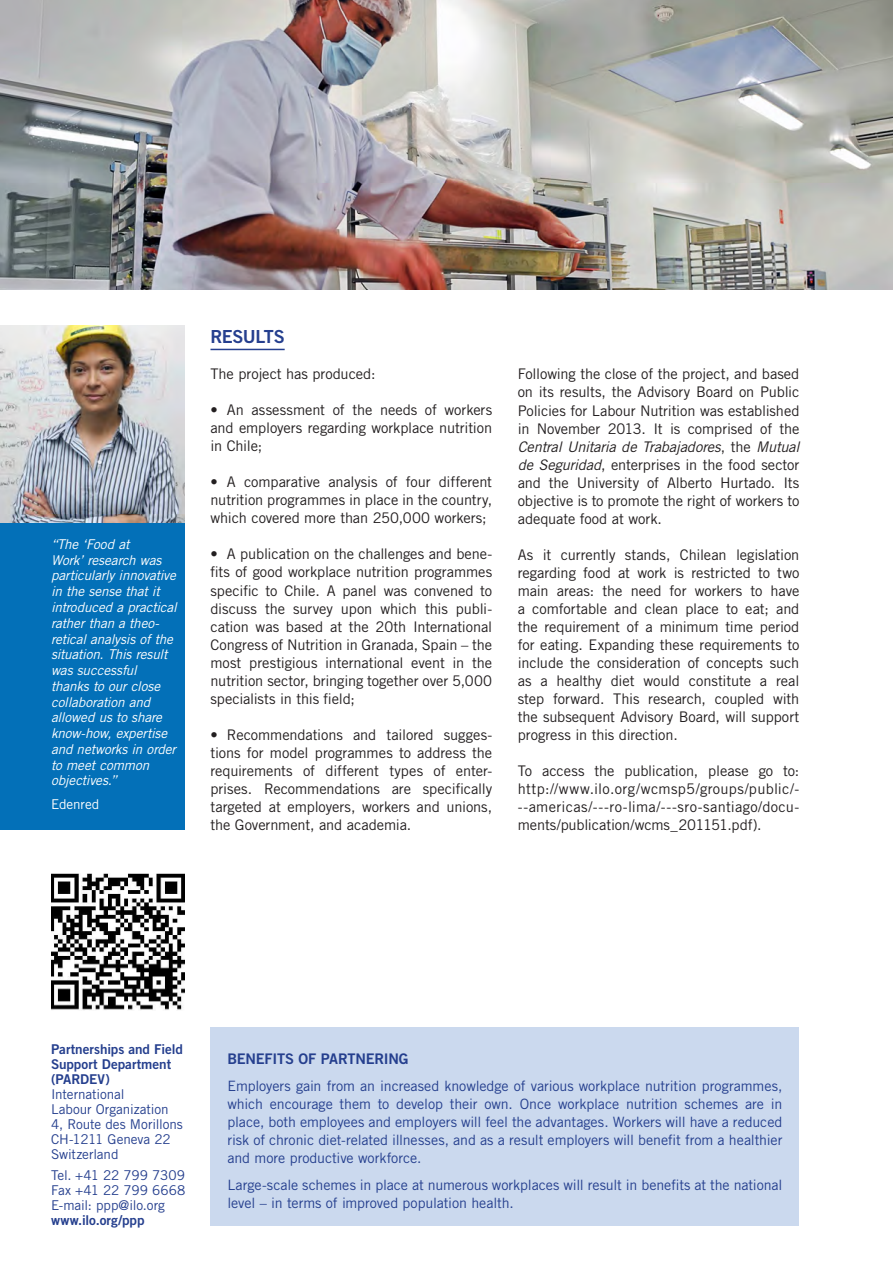
<style>
.page{position:relative;width:893px;height:1263px;background:#fff}
.page>*{position:absolute;margin:0;border:0;box-sizing:border-box;transform-origin:0 0}
.intro{font:18px "Trade Gothic LT Std Bd 2";letter-spacing:-.03em;color:#253f8e}
.intro-2{font:14.7px/18px "Trade Gothic LT Std";letter-spacing:-.005em;color:#231f20;text-align:justify}
.intro-3{font:14.7px "Trade Gothic LT Std Bd 2";letter-spacing:-.02em;color:#253f8e}
.body{font:14.25px/18px "Trade Gothic LT Std";letter-spacing:-.005em;color:#253f8e;text-align:justify}
.citations{font:italic 13.5px/15.8px "Trade Gothic LT Std";letter-spacing:-.01em;color:#fff}
.t1{font:13.5px/15px "Trade Gothic LT Std";letter-spacing:-.005em;color:#253f8e}
.t2{font:13.5px/15px "Trade Gothic LT Std Bd 2";color:#253f8e}
.citations-2{font:13.5px "Trade Gothic LT Std";letter-spacing:-.005em;color:#fff}
.s1{font-style:italic}
</style>
<div class="page">
<img style="left:51px;top:874px;width:134px;height:136px">
<img style="left:0;top:325px;width:185px;height:198px">
<img style="left:0;top:0;width:893px;height:289px">
<div style="left:0;top:523px;width:185px;height:306px;background:#0370b8"></div>
<div style="left:210px;top:1027px;width:589px;height:198px;background:#cbd9ee"></div>
<hr style="left:210px;top:349px;width:75px;height:1px;background:#253f8e">
<p class="citations" style="left:51px;top:536px;width:127px">“The ‘Food at<br>Work’ research was particularly innovative in the sense that it introduced a practical rather than a theo&shy;retical analysis of the situation. This result was successful</p>
<p class="citations" style="left:51px;top:678px;width:127px">thanks to our close collaboration and allowed us to share know-how, expertise and networks in order to meet common objectives.”</p>
<p class="citations-2" style="left:51px;top:796px;width:50px">Edenred</p>
<p class="intro" style="left:210px;top:326px;width:76px">RESULTS</p>
<p class="intro-2" style="left:210px;top:365px;width:166px">The project has produced:</p>
<p class="intro-2" style="left:210px;top:401px;width:283px">• An assessment of the needs of workers and employers regarding workplace nutrition in Chile;</p>
<p class="intro-2" style="left:210px;top:473px;width:283px">• A comparative analysis of four different nutrition programmes in place in the country, which covered more than 250,000 workers;</p>
<p class="intro-2" style="left:210px;top:545px;width:283px">• A publication on the challenges and bene&shy;fits of good workplace nutrition programmes specific to Chile. A panel was convened to discuss the survey upon which this publi&shy;cation was based at the 20th International Congress of Nutrition in Granada, Spain – the most prestigious international event in the nutrition sector, bringing together over 5,000 specialists in this field;</p>
<p class="intro-2" style="left:210px;top:725px;width:283px">• Recommendations and tailored sugges&shy;tions for model programmes to address the requirements of different types of enter&shy;prises. Recommendations are specifically targeted at employers, workers and unions, the Government, and academia.</p>
<p class="intro-2" style="left:518px;top:365px;width:283px">Following the close of the project, and based on its results, the Advisory Board on Public Policies for Labour Nutrition was established in November 2013. It is comprised of the <span class="s1">Central Unitaria de Trabajadores</span>, the <span class="s1">Mutual de Seguridad</span>, enterprises in the food sector and the University of Alberto Hurtado. Its objective is to promote the right of workers to adequate food at work.</p>
<p class="intro-2" style="left:518px;top:545px;width:283px">As it currently stands, Chilean legislation regarding food at work is restricted to two main areas: the need for workers to have a comfortable and clean place to eat; and the requirement of a minimum time period for eating. Expanding these requirements to include the consideration of concepts such as a healthy diet would constitute a real step forward. This research, coupled with the subsequent Advisory Board, will support progress in this direction.</p>
<p class="intro-2" style="left:518px;top:761px;width:283px">To access the publication, please go to: http://www.ilo.org/wcmsp5/groups/public/- --americas/---ro-lima/---sro-santiago/docu&shy;ments/publication/wcms_201151.pdf).</p>
<p class="t2" style="left:51px;top:1041px;width:134px">Partnerships and Field<br>Support Department (PARDEV)</p>
<p class="t1" style="left:51px;top:1086px;width:133px">International<br>Labour Organization<br>4, Route des Morillons<br>CH-1211 Geneva 22<br>Switzerland</p>
<p class="t1" style="left:51px;top:1167px;width:136px;text-align:justify">Tel. +41 22 799 7309<br>Fax +41 22 799 6668<br>E-mail: ppp@ilo.org</p>
<p class="t2" style="left:51px;top:1212px;width:95px">www.ilo.org/ppp</p>
<p class="intro-3" style="left:227px;top:1049px;width:183px">BENEFITS OF PARTNERING</p>
<p class="body" style="left:227px;top:1076px;width:556px">Employers gain from an increased knowledge of various workplace nutrition programmes, which encourage them to develop their own. Once workplace nutrition schemes are in place, both employees and employers will feel the advantages. Workers will have a reduced risk of chronic diet-related illnesses, and as a result employers will benefit from a healthier and more productive workforce.</p>
<p class="body" style="left:227px;top:1175px;width:556px">Large-scale schemes in place at numerous workplaces will result in benefits at the national level – in terms of improved population health.</p>
</div>
